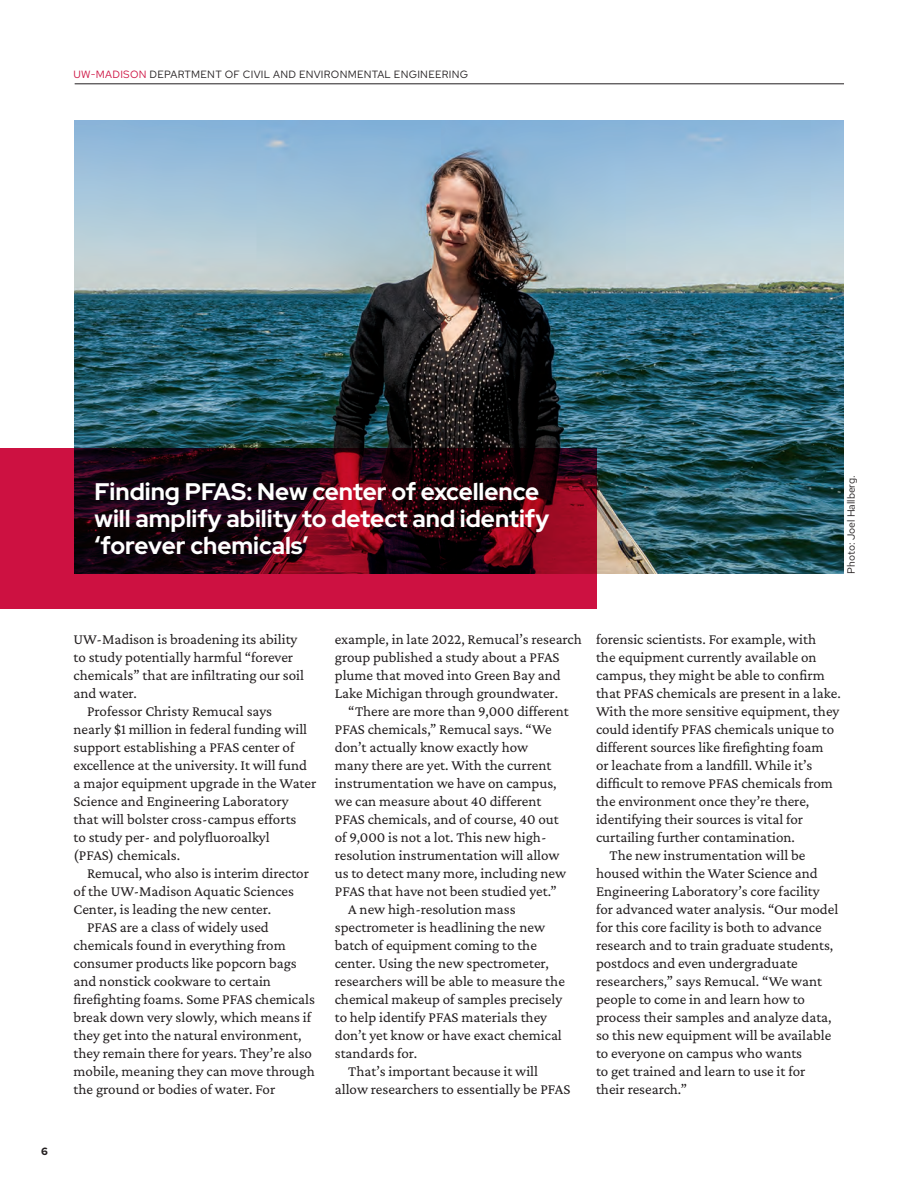
<style>
.page{position:relative;width:918px;height:1188px;background:#fff}
.page>*{position:absolute;margin:0;border:0;box-sizing:border-box;transform-origin:0 0}
.heading_16{font:700 24px/27px "Red Hat Display";color:#fff}
.body_text{font:15px/18px "Crimson Pro";color:#231f20}
.body_text_no_indent{font:15px/18px "Crimson Pro";color:#231f20}
.top_mast_info{font:10.5px "Red Hat Text";letter-spacing:.025em;color:#231f20}
.top_mast_info-2{font:10.5px "Red Hat Text";color:#231f20}
.t1{font:700 10.5px "Red Hat Text";color:#231f20}
.s1{color:#cd1141}
</style>
<div class="page">
<hr style="left:75px;top:84px;width:769px;height:1px;background:#231f20">
<img style="left:74px;top:121px;width:770px;height:453px">
<svg style="left:0;top:448px;width:596px;height:161px;background:#640820"></svg>
<p class="top_mast_info" style="left:74px;top:67px;width:396px"><span class="s1">UW-MADISON</span> DEPARTMENT OF CIVIL AND ENVIRONMENTAL ENGINEERING</p>
<p class="t1" style="left:41px;top:1145px;width:8px">6</p>
<p class="heading_16" style="left:95px;top:477px;width:456px">Finding PFAS: New center of excellence will amplify ability to detect and identify ‘forever chemicals’</p>
<p class="top_mast_info-2" style="left:844px;top:574px;width:100px;rotate:-90deg">Photo: Joel Hallberg.</p>
<p class="body_text_no_indent" style="left:74px;top:629px;width:232px">UW-Madison is broadening its ability to study potentially harmful “forever chemicals” that are infiltrating our soil and water.</p>
<p class="body_text" style="left:74px;top:701px;width:244px;text-indent:14px">Professor Christy Remucal says<br>nearly $1 million in federal funding will support establishing a PFAS center of excellence at the university. It will fund a major equipment upgrade in the Water Science and Engineering Laboratory that will bolster cross-campus efforts<br>to study per- and polyfluoroalkyl<br>(PFAS) chemicals.</p>
<p class="body_text" style="left:74px;top:863px;width:237px;text-indent:14px">Remucal, who also is interim director of the UW-Madison Aquatic Sciences<br>Center, is leading the new center.</p>
<p class="body_text" style="left:74px;top:917px;width:243px;text-indent:14px">PFAS are a class of widely used chemicals found in everything from consumer products like popcorn bags and nonstick cookware to certain firefighting foams. Some PFAS chemicals break down very slowly, which means if they get into the natural environment, they remain there for years. They’re also mobile, meaning they can move through the ground or bodies of water. For</p>
<p class="body_text" style="left:335px;top:629px;width:249px">example, in late 2022, Remucal’s research group published a study about a PFAS plume that moved into Green Bay and Lake Michigan through groundwater.</p>
<p class="body_text" style="left:335px;top:701px;width:236px;text-indent:14px">“There are more than 9,000 different PFAS chemicals,” Remucal says. “We don’t actually know exactly how<br>many there are yet. With the current instrumentation we have on campus, we can measure about 40 different PFAS chemicals, and of course, 40 out of 9,000 is not a lot. This new high&shy;resolution instrumentation will allow us to detect many more, including new PFAS that have not been studied yet.”</p>
<p class="body_text" style="left:335px;top:899px;width:232px;text-indent:14px">A new high-resolution mass spectrometer is headlining the new batch of equipment coming to the center. Using the new spectrometer, researchers will be able to measure the chemical makeup of samples precisely to help identify PFAS materials they don’t yet know or have exact chemical standards for.</p>
<p class="body_text" style="left:335px;top:1061px;width:237px;text-indent:14px">That’s important because it will allow researchers to essentially be PFAS</p>
<p class="body_text" style="left:596px;top:629px;width:246px">forensic scientists. For example, with<br>the equipment currently available on campus, they might be able to confirm that PFAS chemicals are present in a lake.<br>With the more sensitive equipment, they could identify PFAS chemicals unique to different sources like firefighting foam<br>or leachate from a landfill. While it’s difficult to remove PFAS chemicals from the environment once they’re there, identifying their sources is vital for curtailing further contamination.</p>
<p class="body_text" style="left:596px;top:845px;width:244px;text-indent:14px">The new instrumentation will be housed within the Water Science and Engineering Laboratory’s core facility for advanced water analysis. “Our model for this core facility is both to advance research and to train graduate students, postdocs and even undergraduate researchers,” says Remucal. “We want people to come in and learn how to process their samples and analyze data, so this new equipment will be available to everyone on campus who wants<br>to get trained and learn to use it for<br>their research.”</p>
</div>
